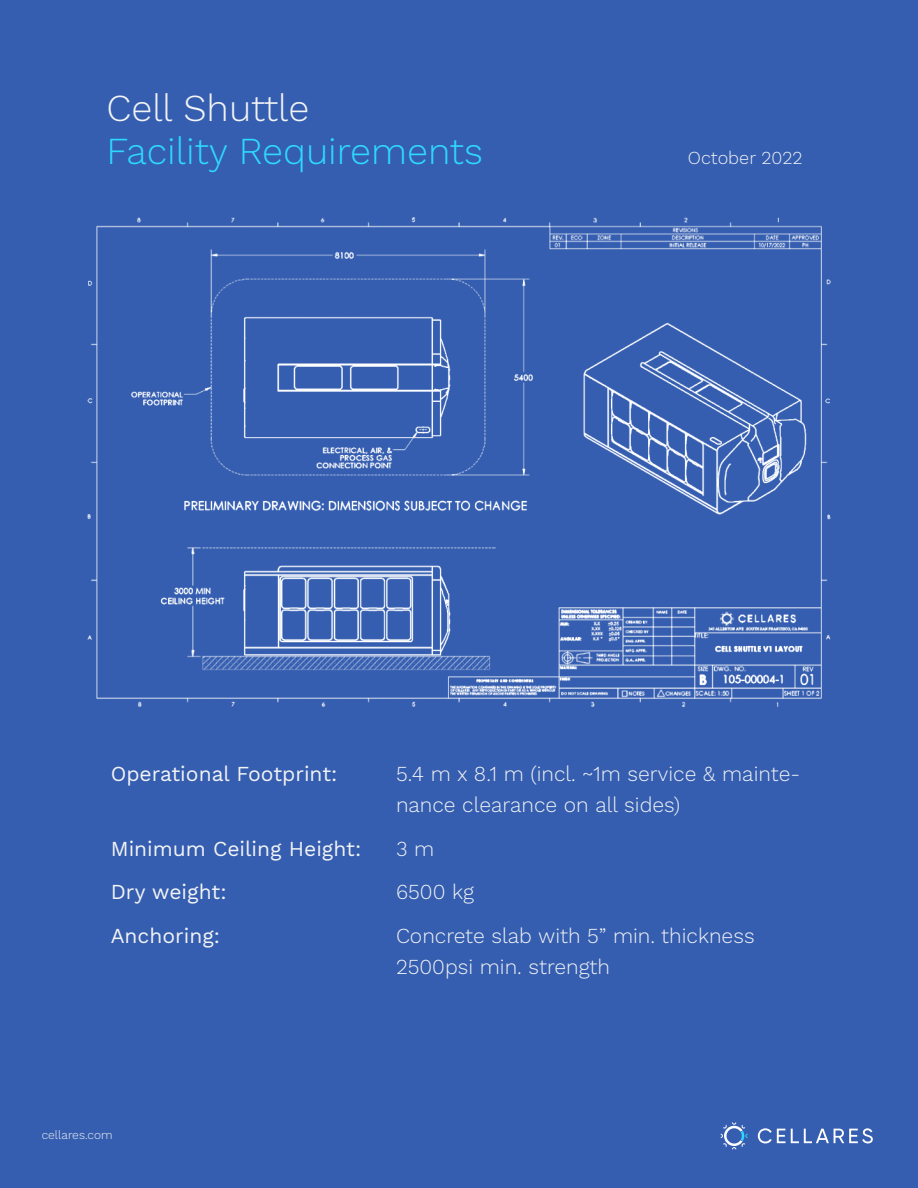
<style>
.page{position:relative;width:918px;height:1188px;background:#355eb0}
.page>*{position:absolute;margin:0;border:0;box-sizing:border-box;transform-origin:0 0}
.t1{font:300 37.5px "Work Sans";color:#2ed8ff}
.t2{font:300 37.5px "Work Sans";color:#f2f3f5}
.t3{font:300 21px/43.5px "Work Sans";color:#f2f3f5}
.t4{font:21px/43.5px "Work Sans";color:#f2f3f5}
.t5{font:300 18px "Work Sans";color:#f2f3f5}
.t6{font:300 12px "Work Sans";color:#f2f3f5}
</style>
<div class="page">
<svg style="left:758px;top:1128px;width:115px;height:15px"></svg>
<svg style="left:721px;top:1122px;width:27px;height:27px"></svg>
<img style="left:87px;top:217px;width:744px;height:491px">
<h1 class="t2" style="left:106px;top:86px;width:204px">Cell Shuttle</h1>
<h1 class="t1" style="left:106px;top:129px;width:378px">Facility Requirements</h1>
<p class="t5" style="left:688px;top:147px;width:116px">October 2022</p>
<p class="t4" style="left:111px;top:753px;width:228px">Operational Footprint:</p>
<p class="t4" style="left:111px;top:828px;width:252px">Minimum Ceiling Height:<br>Dry weight:<br>Anchoring:</p>
<p class="t3" style="left:396px;top:759px;width:406px;line-height:31.5px">5.4 m x 8.1 m (incl. ~1m service &amp; mainte&shy;nance clearance on all sides)</p>
<p class="t3" style="left:396px;top:828px;width:360px">3 m<br>6500 kg<br>Concrete slab with 5” min. thickness</p>
<p class="t3" style="left:396px;top:946px;width:216px">2500psi min. strength</p>
<p class="t6" style="left:42px;top:1128px;width:72px">cellares.com</p>
</div>
